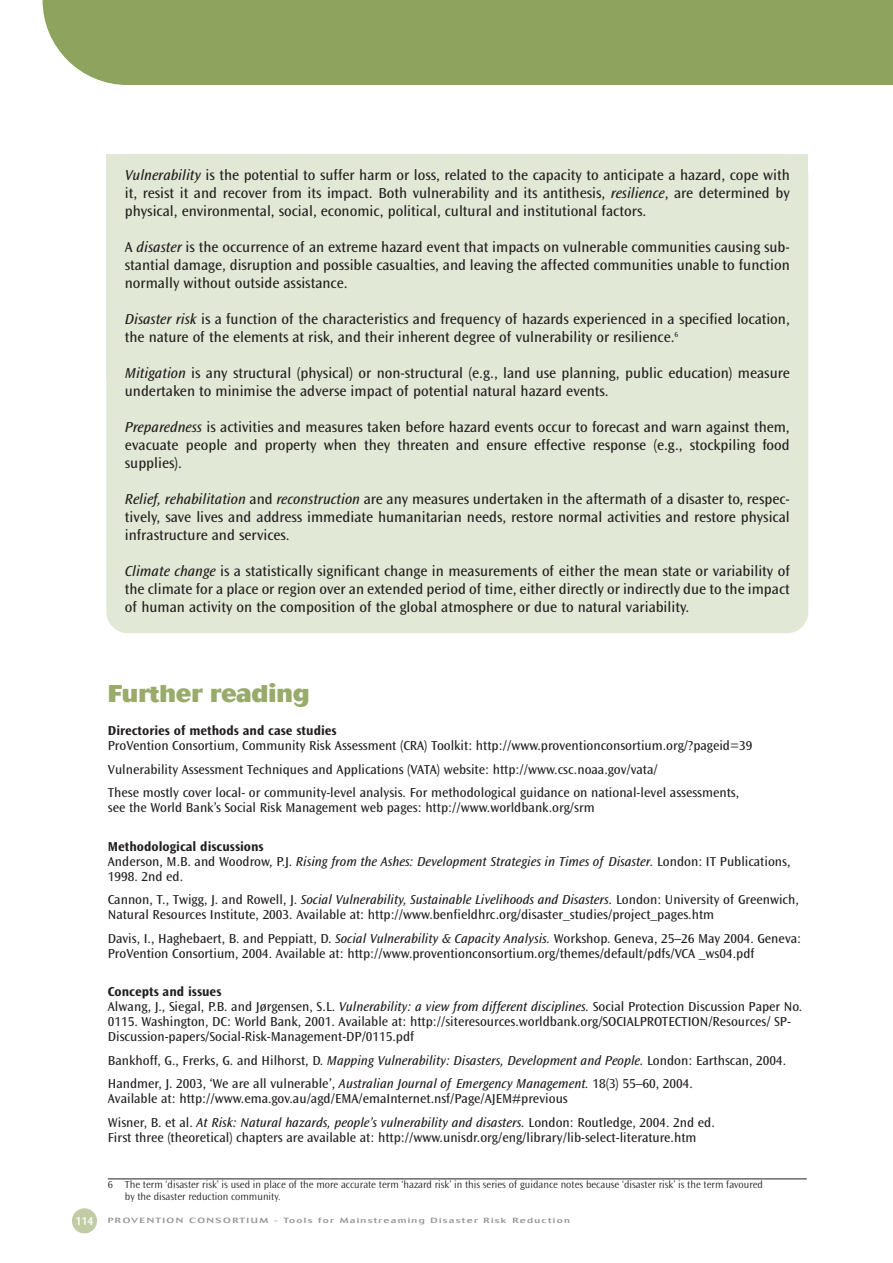
<style>
.page{position:relative;width:893px;height:1263px;background:#fff}
.page>*{position:absolute;margin:0;border:0;box-sizing:border-box;transform-origin:0 0}
.t1{font:800 24px "Cosmos";color:#98ab6b}
.t2{font:15px/18px "Ocean Sans";color:#231f20;text-align:justify}
.t3{font:13.5px/15px "Ocean Sans";color:#231f20}
.t4{font:700 13.5px "Ocean Sans";color:#231f20}
.t5{font:300 10.5px/12px "Ocean Sans";color:#231f20}
.t6{font:500 7.5px "Cosmos";letter-spacing:.13em;color:#939598;scale:1.33 1}
.s1{font-style:italic}
.s2{font-weight:700}
.s3{font-family:"Ocean Sans";font-weight:600;font-size:12px;color:#fff}
</style>
<div class="page">
<div style="left:106px;top:154px;width:702px;height:479px;background:#e1e8d5;border-radius:21px"></div>
<div style="left:106px;top:154px;width:702px;height:224px;background:#e1e8d5"></div>
<hr style="left:108px;top:1179px;width:698px;height:1px;background:#231f20">
<div style="left:72px;top:1208px;width:25px;height:25px;background:#c1cca4;border-radius:50%"></div>
<div style="left:43px;top:0;width:849px;height:85px;background:#8ea35e"></div>
<p class="t2" style="left:125px;top:167px;width:666px"><span class="s1">Vulnerability</span> is the potential to suffer harm or loss, related to the capacity to anticipate a hazard, cope with it, resist it and recover from its impact. Both vulnerability and its antithesis, <span class="s1">resilience</span>, are determined by physical, environmental, social, economic, political, cultural and institutional factors.</p>
<p class="t2" style="left:125px;top:239px;width:666px">A <span class="s1">disaster</span> is the occurrence of an extreme hazard event that impacts on vulnerable communities causing sub&shy;stantial damage, disruption and possible casualties, and leaving the affected communities unable to function normally without outside assistance.</p>
<p class="t2" style="left:125px;top:311px;width:666px"><span class="s1">Disaster risk</span> is a function of the characteristics and frequency of hazards experienced in a specified location, the nature of the elements at risk, and their inherent degree of vulnerability or resilience.<sup>6</sup></p>
<p class="t2" style="left:125px;top:365px;width:666px"><span class="s1">Mitigation</span> is any structural (physical) or non-structural (e.g., land use planning, public education) measure undertaken to minimise the adverse impact of potential natural hazard events.</p>
<p class="t2" style="left:125px;top:419px;width:666px"><span class="s1">Preparedness</span> is activities and measures taken before hazard events occur to forecast and warn against them, evacuate people and property when they threaten and ensure effective response (e.g., stockpiling food supplies).</p>
<p class="t2" style="left:125px;top:491px;width:666px"><span class="s1">Relief, rehabilitation</span> and <span class="s1">reconstruction</span> are any measures undertaken in the aftermath of a disaster to, respec&shy;tively, save lives and address immediate humanitarian needs, restore normal activities and restore physical infrastructure and services.</p>
<p class="t2" style="left:125px;top:563px;width:666px"><span class="s1">Climate change</span> is a statistically significant change in measurements of either the mean state or variability of the climate for a place or region over an extended period of time, either directly or indirectly due to the impact of human activity on the composition of the global atmosphere or due to natural variability.</p>
<h1 class="t1" style="left:108px;top:685px;width:203px">Further reading</h1>
<p class="t4" style="left:108px;top:725px;width:230px">Directories of methods and case studies</p>
<p class="t3" style="left:108px;top:735px;width:646px;line-height:23.5px">ProVention Consortium, Community Risk Assessment (CRA) Toolkit: http://www.proventionconsortium.org/?pageid=39<br>Vulnerability Assessment Techniques and Applications (VATA) website: http://www.csc.noaa.gov/vata/<br>These mostly cover local- or community-level analysis. For methodological guidance on national-level assessments,</p>
<p class="t3" style="left:108px;top:801px;width:488px">see the World Bank’s Social Risk Management web pages: http://www.worldbank.org/srm</p>
<p class="t3" style="left:108px;top:840px;width:684px"><span class="s2">Methodological discussions<br></span>Anderson, M.B. and Woodrow, P.J. <span class="s1">Rising from the Ashes: Development Strategies in Times of Disaster.</span> London: IT Publications,<br>1998. 2nd ed.</p>
<p class="t3" style="left:108px;top:893px;width:692px">Cannon, T., Twigg, J. and Rowell, J. <span class="s1">Social Vulnerability, Sustainable Livelihoods and Disasters.</span> London: University of Greenwich,<br>Natural Resources Institute, 2003. Available at: http://www.benfieldhrc.org/disaster_studies/project_pages.htm</p>
<p class="t3" style="left:108px;top:932px;width:695px">Davis, I., Haghebaert, B. and Peppiatt, D. <span class="s1">Social Vulnerability &amp; Capacity Analysis.</span> Workshop. Geneva, 25–26 May 2004. Geneva:<br>ProVention Consortium, 2004. Available at: http://www.proventionconsortium.org/themes/default/pdfs/VCA _ws04.pdf</p>
<p class="t3" style="left:108px;top:985px;width:695px"><span class="s2">Concepts and issues<br></span>Alwang, J., Siegal, P.B. and Jørgensen, S.L. <span class="s1">Vulnerability: a view from different disciplines.</span> Social Protection Discussion Paper No.<br>0115. Washington, DC: World Bank, 2001. Available at: http://siteresources.worldbank.org/SOCIALPROTECTION/Resources/ SP-Discussion-papers/Social-Risk-Management-DP/0115.pdf</p>
<p class="t3" style="left:108px;top:1050px;width:679px;line-height:23.5px">Bankhoff, G., Frerks, G. and Hilhorst, D. <span class="s1">Mapping Vulnerability: Disasters, Development and People.</span> London: Earthscan, 2004.<br>Handmer, J. 2003, ‘We are all vulnerable’, <span class="s1">Australian Journal of Emergency Management.</span> 18(3) 55–60, 2004.</p>
<p class="t3" style="left:108px;top:1088px;width:608px;line-height:23.5px">Available at: http://www.ema.gov.au/agd/EMA/emaInternet.nsf/Page/AJEM#previous<br>Wisner, B. et al. <span class="s1">At Risk: Natural hazards, people’s vulnerability and disasters.</span> London: Routledge, 2004. 2nd ed.</p>
<p class="t3" style="left:108px;top:1131px;width:590px">First three (theoretical) chapters are available at: http://www.unisdr.org/eng/library/lib-select-literature.htm</p>
<p class="t5" style="left:125px;top:1180px;width:639px;text-indent:-17px">6 The term ‘disaster risk’ is used in place of the more accurate term ‘hazard risk’ in this series of guidance notes because ‘disaster risk’ is the term favoured by the disaster reduction community.</p>
<p class="t6" style="left:75px;top:1218px;width:373px"><span class="s3">114</span> PROVENTION CONSORTIUM - Tools for Mainstreaming Disaster Risk Reduction</p>
</div>
